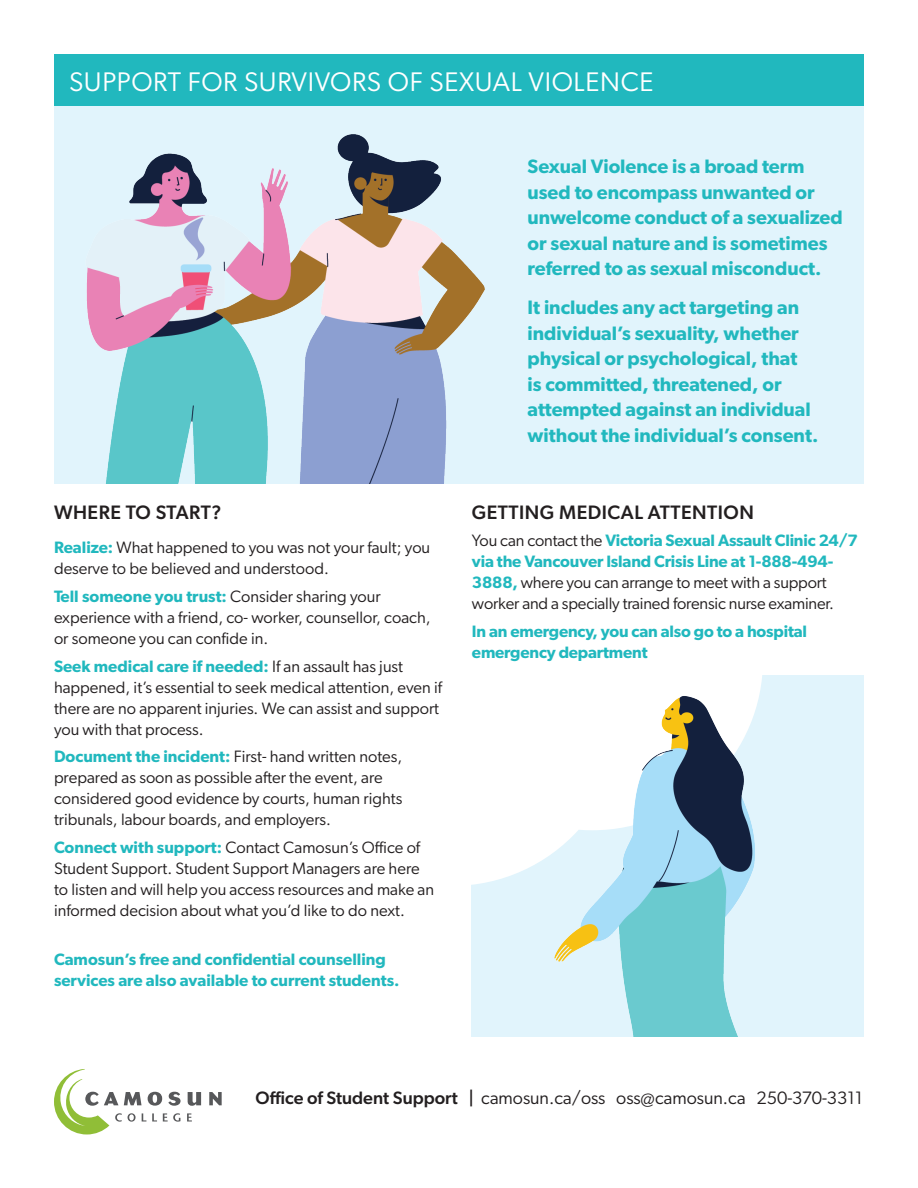
<style>
.page{position:relative;width:918px;height:1188px;background:#fff}
.page>*{position:absolute;margin:0;border:0;box-sizing:border-box;transform-origin:0 0}
.t1{font:27px "Gibson";letter-spacing:.025em;color:#fff}
.t2{font:600 19.5px/25.5px "Gibson";color:#21b8be}
.t3{font:500 19.5px "Gibson";letter-spacing:.025em;color:#231f20}
.t4{font:18px "Gibson";color:#231f20}
.t5{font:16.5px/21px "Gibson";color:#231f20}
.t6{font:600 16.5px/21px "Gibson";color:#21b8be}
.s1{font-weight:600;color:#21b8be}
.s2{font-weight:500}
</style>
<div class="page">
<div style="left:54px;top:54px;width:810px;height:430px;background:#e1f4fc"></div>
<div style="left:472px;top:675px;width:392px;height:362px;background:#e1f4fc"></div>
<div style="left:471px;top:675px;width:291px;height:211px;background:#fff"></div>
<div style="left:54px;top:54px;width:810px;height:52px;background:#21b8be"></div>
<svg style="left:188px;top:1092px;width:13px;height:14px"></svg>
<svg style="left:209px;top:1092px;width:13px;height:13px"></svg>
<svg style="left:54px;top:1069px;width:127px;height:66px"></svg>
<svg style="left:187px;top:1113px;width:5px;height:9px"></svg>
<img style="left:512px;top:685px;width:250px;height:352px">
<img style="left:86px;top:134px;width:399px;height:350px">
<p class="t1" style="left:69px;top:65px;width:586px">SUPPORT FOR SURVIVORS OF SEXUAL VIOLENCE</p>
<p class="t3" style="left:54px;top:500px;width:169px">WHERE TO START?</p>
<p class="t5" style="left:54px;top:537px;width:378px"><span class="s1">Realize:</span> What happened to you was not your fault; you deserve to be believed and understood.</p>
<p class="t5" style="left:54px;top:585px;width:378px"><span class="s1">Tell someone you trust:</span> Consider sharing your experience with a friend, co- worker, counsellor, coach, or someone you can confide in.</p>
<p class="t5" style="left:54px;top:655px;width:390px"><span class="s1">Seek medical care if needed:</span> If an assault has just happened, it’s essential to seek medical attention, even if there are no apparent injuries. We can assist and support you with that process.</p>
<p class="t5" style="left:54px;top:746px;width:350px"><span class="s1">Document the incident:</span> First- hand written notes, prepared as soon as possible after the event, are considered good evidence by courts, human rights tribunals, labour boards, and employers.</p>
<p class="t5" style="left:54px;top:837px;width:382px"><span class="s1">Connect with support:</span> Contact Camosun’s Office of Student Support. Student Support Managers are here to listen and will help you access resources and make an informed decision about what you’d like to do next.</p>
<p class="t6" style="left:54px;top:948px;width:347px">Camosun’s free and confidential counselling services are also available to current students.</p>
<p class="t2" style="left:528px;top:154px;width:317px">Sexual Violence is a broad term used to encompass unwanted or unwelcome conduct of a sexualized or sexual nature and is sometimes referred to as sexual misconduct.</p>
<p class="t2" style="left:528px;top:295px;width:292px">It includes any act targeting an individual’s sexuality, whether physical or psychological, that<br>is committed, threatened, or attempted against an individual without the individual’s consent.</p>
<p class="t3" style="left:472px;top:500px;width:283px">GETTING MEDICAL ATTENTION</p>
<p class="t5" style="left:472px;top:530px;width:387px">You can contact the <span class="s1">Victoria Sexual Assault Clinic 24/7 via the Vancouver Island Crisis Line at 1-888-494- 3888,</span> where you can arrange to meet with a support worker and a specially trained forensic nurse examiner.</p>
<p class="t6" style="left:472px;top:621px;width:337px">In an emergency, you can also go to a hospital emergency department</p>
<p class="t4" style="left:256px;top:1087px;width:609px"><span class="s2">Office of Student Support |</span> camosun.ca/oss oss@camosun.ca 250-370-3311</p>
</div>
